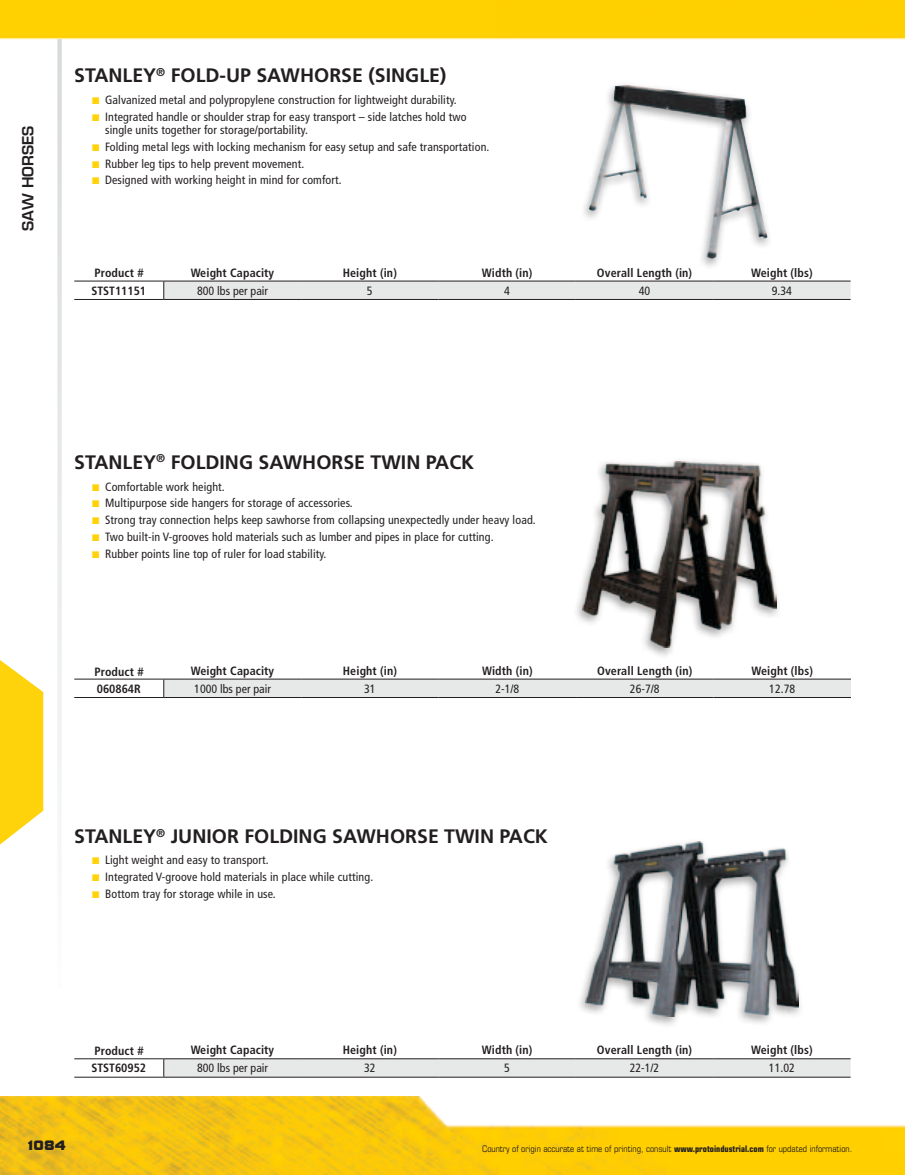
<style>
.page{position:relative;width:905px;height:1175px;background:#fff}
.page>*{position:absolute;margin:0;border:0;box-sizing:border-box;transform-origin:0 0}
.t1{font:700 19.5px "Frutiger LT Std";color:#231f20}
.t2{font:600 15px "Eurostile LT Std";color:#231f20}
.t3{font:14.25px "Bolt EF";color:#231f20}
.t4{font:condensed 12px/13.5px "Frutiger LT Std";letter-spacing:.01em;color:#231f20}
.t5{font:700 condensed 12px "Frutiger LT Std";letter-spacing:.01em;color:#231f20}
.t6{font:condensed 9px "Eurostile LT Std";color:#231f20}
.s1{color:#ffd30c}
.s2{font-weight:700}
</style>
<div class="page">
<img style="left:0;top:0;width:904px;height:40px">
<svg style="left:57px;top:39px;width:5px;height:772px;fill:#eaebec"></svg>
<img style="left:0;top:1096px;width:904px;height:78px">
<svg style="left:0;top:660px;width:43px;height:184px"></svg>
<div style="left:163px;top:282px;width:687px;height:17px;background:#e7e8e8"></div>
<hr style="left:74px;top:299px;width:90px;height:1px;background:#231f20">
<hr style="left:164px;top:299px;width:137px;height:1px;background:#231f20">
<hr style="left:301px;top:299px;width:137px;height:1px;background:#231f20">
<hr style="left:438px;top:299px;width:138px;height:1px;background:#231f20">
<hr style="left:576px;top:299px;width:137px;height:1px;background:#231f20">
<hr style="left:713px;top:299px;width:137px;height:1px;background:#231f20">
<hr style="left:74px;top:281px;width:90px;height:1px;background:#231f20">
<hr style="left:164px;top:281px;width:137px;height:1px;background:#231f20">
<hr style="left:301px;top:281px;width:137px;height:1px;background:#231f20">
<hr style="left:438px;top:281px;width:138px;height:1px;background:#231f20">
<hr style="left:576px;top:281px;width:137px;height:1px;background:#231f20">
<hr style="left:713px;top:281px;width:137px;height:1px;background:#231f20">
<div style="left:163px;top:679px;width:687px;height:18px;background:#e7e8e8"></div>
<hr style="left:74px;top:697px;width:90px;height:1px;background:#231f20">
<hr style="left:164px;top:697px;width:137px;height:1px;background:#231f20">
<hr style="left:301px;top:697px;width:137px;height:1px;background:#231f20">
<hr style="left:438px;top:697px;width:138px;height:1px;background:#231f20">
<hr style="left:576px;top:697px;width:137px;height:1px;background:#231f20">
<hr style="left:713px;top:697px;width:137px;height:1px;background:#231f20">
<hr style="left:74px;top:678px;width:90px;height:1px;background:#231f20">
<hr style="left:164px;top:678px;width:137px;height:1px;background:#231f20">
<hr style="left:301px;top:678px;width:137px;height:1px;background:#231f20">
<hr style="left:438px;top:678px;width:138px;height:1px;background:#231f20">
<hr style="left:576px;top:678px;width:137px;height:1px;background:#231f20">
<hr style="left:713px;top:678px;width:137px;height:1px;background:#231f20">
<div style="left:163px;top:1059px;width:687px;height:17px;background:#e7e8e8"></div>
<hr style="left:74px;top:1076px;width:90px;height:1px;background:#231f20">
<hr style="left:164px;top:1076px;width:137px;height:1px;background:#231f20">
<hr style="left:301px;top:1076px;width:137px;height:1px;background:#231f20">
<hr style="left:438px;top:1076px;width:138px;height:1px;background:#231f20">
<hr style="left:576px;top:1076px;width:137px;height:1px;background:#231f20">
<hr style="left:713px;top:1076px;width:137px;height:1px;background:#231f20">
<hr style="left:74px;top:1058px;width:90px;height:1px;background:#231f20">
<hr style="left:164px;top:1058px;width:137px;height:1px;background:#231f20">
<hr style="left:301px;top:1058px;width:137px;height:1px;background:#231f20">
<hr style="left:438px;top:1058px;width:138px;height:1px;background:#231f20">
<hr style="left:576px;top:1058px;width:137px;height:1px;background:#231f20">
<hr style="left:713px;top:1058px;width:137px;height:1px;background:#231f20">
<img style="left:588px;top:85px;width:179px;height:173px">
<img style="left:582px;top:461px;width:195px;height:187px">
<div style="left:575px;top:837px;width:229px;height:191px;background:#231f20;opacity:.4"></div>
<img style="left:585px;top:841px;width:213px;height:175px">
<p class="t2" style="left:18px;top:231px;width:106px;rotate:-90deg">Saw horses</p>
<h1 class="t1" style="left:74px;top:64px;width:267px">STANLEY<sup>®</sup> FOLD-UP SAWHORSE</h1>
<h1 class="t1" style="left:368px;top:64px;width:79px">(SINGLE)</h1>
<p class="t4" style="left:92px;top:93px;width:366px"><span class="s1">■</span> Galvanized metal and polypropylene construction for lightweight durability.</p>
<p class="t4" style="left:105px;top:110px;width:363px;text-indent:-13px"><span class="s1">■</span> Integrated handle or shoulder strap for easy transport – side latches hold two single units together for storage/portability.</p>
<p class="t4" style="left:92px;top:140px;width:399px"><span class="s1">■</span> Folding metal legs with locking mechanism for easy setup and safe transportation.</p>
<p class="t4" style="left:92px;top:157px;width:214px"><span class="s1">■</span> Rubber leg tips to help prevent movement.</p>
<p class="t4" style="left:92px;top:174px;width:251px"><span class="s1">■</span> Designed with working height in mind for comfort.</p>
<p class="t5" style="left:94px;top:266px;width:51px">Product #</p>
<p class="t5" style="left:191px;top:265px;width:85px">Weight Capacity</p>
<p class="t5" style="left:343px;top:265px;width:56px">Height (in)</p>
<p class="t5" style="left:482px;top:265px;width:52px">Width (in)</p>
<p class="t5" style="left:597px;top:265px;width:97px">Overall Length (in)</p>
<p class="t5" style="left:751px;top:265px;width:63px">Weight (lbs)</p>
<p class="t5" style="left:91px;top:283px;width:56px">STST11151</p>
<p class="t4" style="left:197px;top:284px;width:72px">800 lbs per pair</p>
<p class="t4" style="left:367px;top:284px;width:7px">5</p>
<p class="t4" style="left:504px;top:284px;width:7px">4</p>
<p class="t4" style="left:638px;top:284px;width:13px">40</p>
<p class="t4" style="left:771px;top:284px;width:22px">9.34</p>
<h1 class="t1" style="left:74px;top:450px;width:269px">STANLEY<sup>®</sup> FOLDING SAWHORSE</h1>
<h1 class="t1" style="left:370px;top:450px;width:105px">TWIN PACK</h1>
<p class="t4" style="left:92px;top:480px;width:134px"><span class="s1">■</span> Comfortable work height.</p>
<p class="t4" style="left:92px;top:496px;width:262px"><span class="s1">■</span> Multipurpose side hangers for storage of accessories.</p>
<p class="t4" style="left:92px;top:513px;width:445px"><span class="s1">■</span> Strong tray connection helps keep sawhorse from collapsing unexpectedly under heavy load.</p>
<p class="t4" style="left:92px;top:530px;width:403px"><span class="s1">■</span> Two built-in V-grooves hold materials such as lumber and pipes in place for cutting.</p>
<p class="t4" style="left:92px;top:547px;width:236px"><span class="s1">■</span> Rubber points line top of ruler for load stability.</p>
<p class="t5" style="left:94px;top:664px;width:51px">Product #</p>
<p class="t5" style="left:191px;top:663px;width:85px">Weight Capacity</p>
<p class="t5" style="left:343px;top:663px;width:56px">Height (in)</p>
<p class="t5" style="left:482px;top:663px;width:52px">Width (in)</p>
<p class="t5" style="left:597px;top:663px;width:97px">Overall Length (in)</p>
<p class="t5" style="left:751px;top:663px;width:63px">Weight (lbs)</p>
<p class="t5" style="left:97px;top:681px;width:46px">060864R</p>
<p class="t4" style="left:194px;top:682px;width:78px">1000 lbs per pair</p>
<p class="t4" style="left:364px;top:682px;width:13px">31</p>
<p class="t4" style="left:495px;top:682px;width:25px">2-1/8</p>
<p class="t4" style="left:630px;top:682px;width:31px">26-7/8</p>
<p class="t4" style="left:769px;top:682px;width:27px">12.78</p>
<h1 class="t1" style="left:74px;top:825px;width:343px">STANLEY<sup>®</sup> JUNIOR FOLDING SAWHORSE</h1>
<h1 class="t1" style="left:444px;top:825px;width:105px">TWIN PACK</h1>
<p class="t4" style="left:92px;top:853px;width:178px"><span class="s1">■</span> Light weight and easy to transport.</p>
<p class="t4" style="left:92px;top:870px;width:282px"><span class="s1">■</span> Integrated V-groove hold materials in place while cutting.</p>
<p class="t4" style="left:92px;top:886px;width:185px"><span class="s1">■</span> Bottom tray for storage while in use.</p>
<p class="t5" style="left:94px;top:1043px;width:51px">Product #</p>
<p class="t5" style="left:191px;top:1043px;width:85px">Weight Capacity</p>
<p class="t5" style="left:343px;top:1043px;width:56px">Height (in)</p>
<p class="t5" style="left:482px;top:1043px;width:52px">Width (in)</p>
<p class="t5" style="left:597px;top:1043px;width:97px">Overall Length (in)</p>
<p class="t5" style="left:751px;top:1043px;width:63px">Weight (lbs)</p>
<p class="t5" style="left:91px;top:1061px;width:56px">STST60952</p>
<p class="t4" style="left:197px;top:1061px;width:72px">800 lbs per pair</p>
<p class="t4" style="left:364px;top:1061px;width:13px">32</p>
<p class="t4" style="left:504px;top:1061px;width:7px">5</p>
<p class="t4" style="left:629px;top:1061px;width:31px">22-1/2</p>
<p class="t4" style="left:769px;top:1061px;width:27px">11.02</p>
<p class="t3" style="left:28px;top:1137px;width:39px">1084</p>
<p class="t6" style="left:482px;top:1143px;width:371px">Country of origin accurate at time of printing, consult <span class="s2">www.protoindustrial.com</span> for updated information.</p>
</div>
